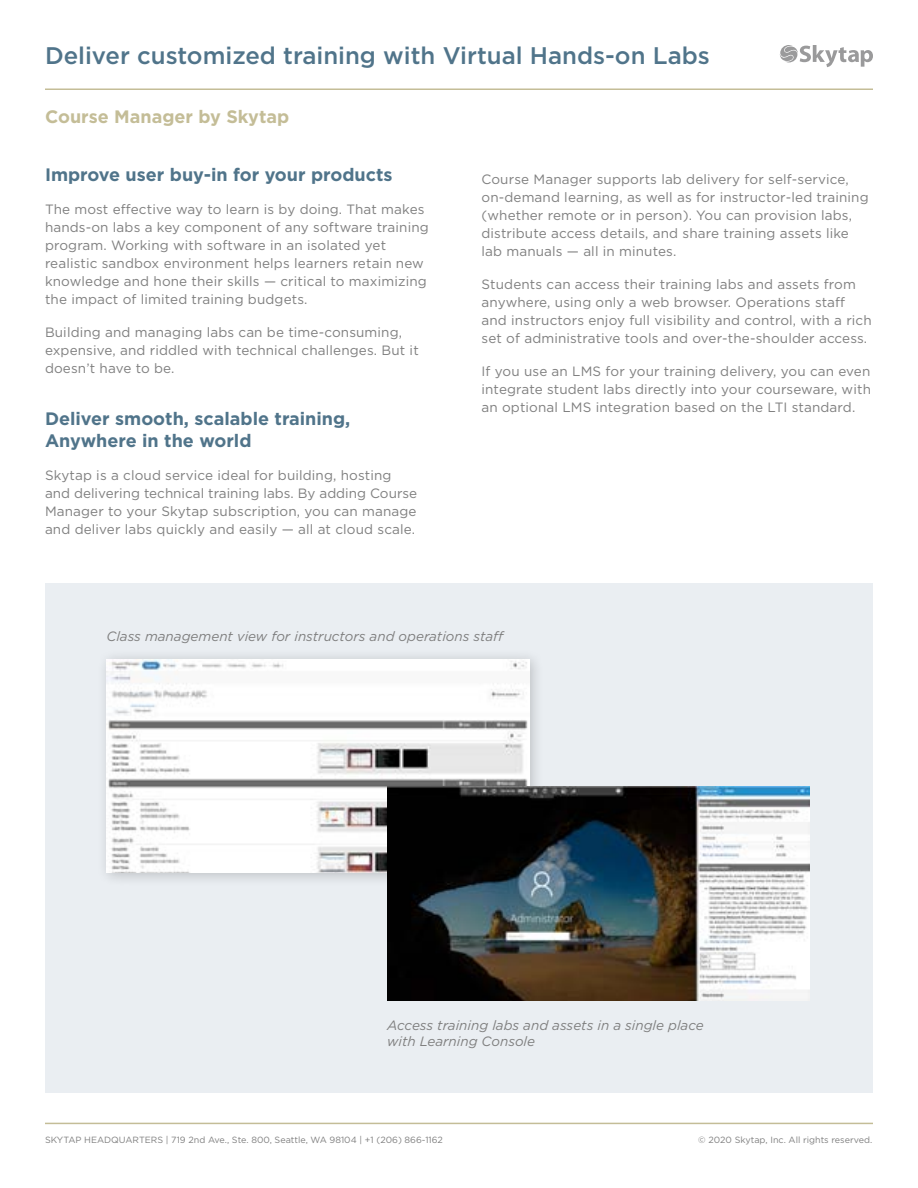
<style>
.page{position:relative;width:918px;height:1188px;background:#fff}
.page>*{position:absolute;margin:0;border:0;box-sizing:border-box;transform-origin:0 0}
.t1{font:500 24px "Gotham";color:#50748a}
.t2{font:700 18px/22.5px "Gotham";color:#50748a}
.t3{font:700 18px "Gotham";color:#c4bd97}
.t4{font:13.5px/18px "Gotham";letter-spacing:.01em;color:#7f7f7f}
.t5{font:italic 13.5px/16.5px "Gotham";color:#7f7f7f}
.t6{font:9px "Gotham";color:#7f7f7f}
</style>
<div class="page">
<div style="left:45px;top:584px;width:827px;height:509px;background:#eaeef2"></div>
<hr style="left:45px;top:1123px;width:828px;height:1px;background:#c4bd97">
<svg style="left:780px;top:45px;width:93px;height:22px"></svg>
<hr style="left:45px;top:88px;width:828px;height:2px;background:#c4bd97">
<div style="left:97px;top:649px;width:447px;height:239px;background:#000;opacity:.2"></div>
<img style="left:106px;top:659px;width:423px;height:214px">
<img style="left:387px;top:786px;width:423px;height:215px">
<h1 class="t1" style="left:45px;top:40px;width:666px">Deliver customized training with Virtual Hands-on Labs</h1>
<h2 class="t3" style="left:45px;top:104px;width:246px">Course Manager by Skytap</h2>
<h2 class="t2" style="left:45px;top:163px;width:349px">Improve user buy-in for your products</h2>
<p class="t4" style="left:45px;top:200px;width:385px">The most effective way to learn is by doing. That makes hands-on labs a key component of any software training program. Working with software in an isolated yet realistic sandbox environment helps learners retain new knowledge and hone their skills — critical to maximizing the impact of limited training budgets.</p>
<p class="t4" style="left:45px;top:323px;width:375px">Building and managing labs can be time-consuming, expensive, and riddled with technical challenges. But it doesn’t have to be.</p>
<h2 class="t2" style="left:45px;top:407px;width:307px">Deliver smooth, scalable training,<br>Anywhere in the world</h2>
<p class="t4" style="left:45px;top:466px;width:374px">Skytap is a cloud service ideal for building, hosting and delivering technical training labs. By adding Course Manager to your Skytap subscription, you can manage and deliver labs quickly and easily — all at cloud scale.</p>
<p class="t4" style="left:481px;top:170px;width:389px">Course Manager supports lab delivery for self-service, on-demand learning, as well as for instructor-led training (whether remote or in person). You can provision labs, distribute access details, and share training assets like lab manuals — all in minutes.</p>
<p class="t4" style="left:481px;top:275px;width:392px">Students can access their training labs and assets from anywhere, using only a web browser. Operations staff and instructors enjoy full visibility and control, with a rich set of administrative tools and over-the-shoulder access.</p>
<p class="t4" style="left:481px;top:362px;width:391px;text-align:justify">If you use an LMS for your training delivery, you can even integrate student labs directly into your courseware, with an optional LMS integration based on the LTI standard.</p>
<p class="t5" style="left:106px;top:628px;width:400px">Class management view for instructors and operations staff</p>
<p class="t5" style="left:387px;top:1016px;width:318px">Access training labs and assets in a single place with Learning Console</p>
<p class="t6" style="left:45px;top:1134px;width:400px">SKYTAP HEADQUARTERS | 719 2nd Ave., Ste. 800, Seattle, WA 98104 | +1 (206) 866-1162</p>
<p class="t6" style="left:698px;top:1134px;width:175px">© 2020 Skytap, Inc. All rights reserved.</p>
</div>
